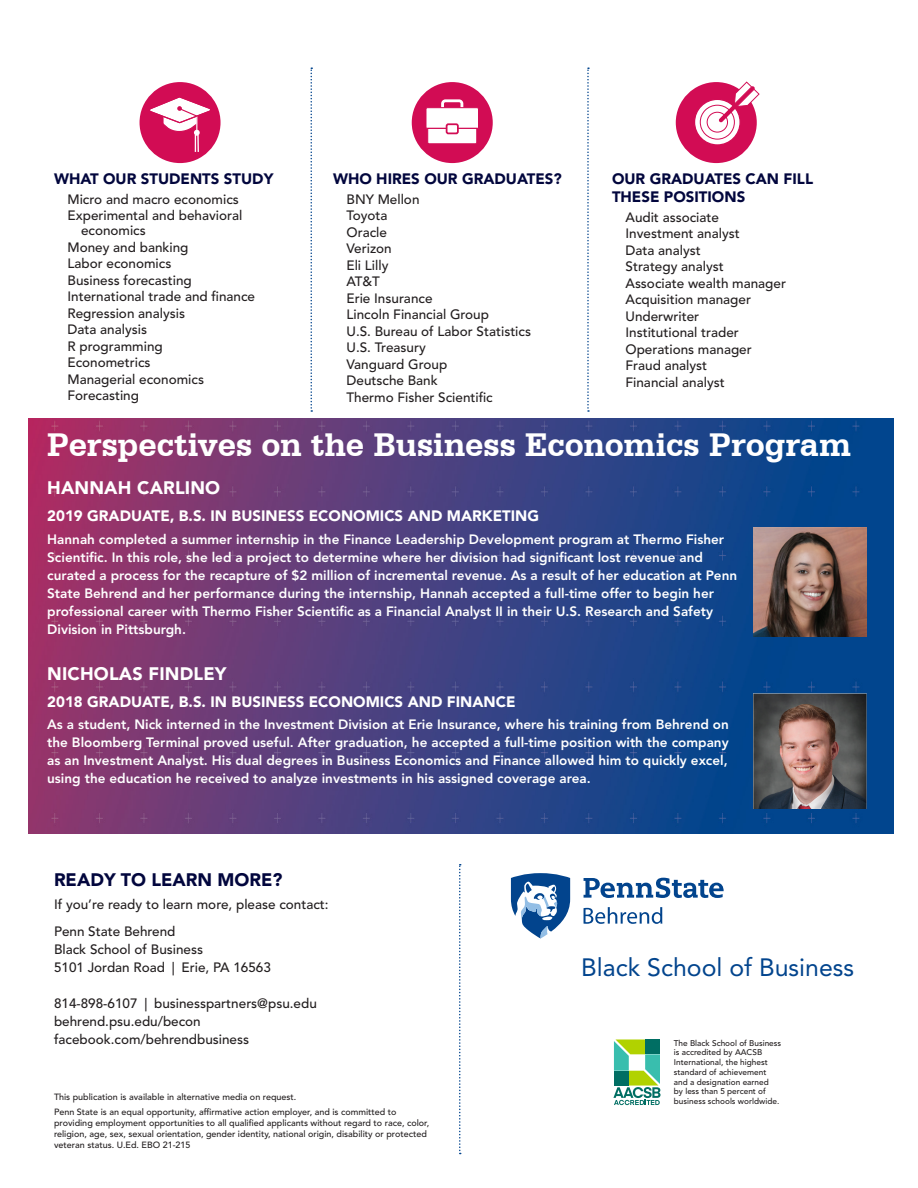
<style>
.page{position:relative;width:918px;height:1188px;background:#fff}
.page>*{position:absolute;margin:0;border:0;box-sizing:border-box;transform-origin:0 0}
.Head_Serifa_24_REV{font:700 34.5px "Serifa BT";color:#fff}
.t1{font:24.9px "Avenir LT Std";color:#02448d}
.Subhead_12_Navy_REV{font:900 18px "Avenir LT Std";letter-spacing:.01em;color:#fff}
.Subhead_12_Navy{font:900 18px "Avenir LT Std";color:#02063d}
.Subhead_10_Navy{font:900 15px "Avenir LT Std";color:#fff}
.Subhead_10_Navy-2{font:900 15px/18px "Avenir LT Std";color:#02063d}
.Body_Text_9_REV{font:800 13.5px/18px "Avenir LT Std";color:#fff}
.List_9_Black{font:500 13.5px/15px "Avenir LT Std";color:#231f20}
.Contact_Info{font:500 13.5px "Avenir LT Std";color:#231f20}
.Body_Text_9_Black{font:500 13.5px "Avenir LT Std";color:#231f20}
.Affirm_Act_Stmnt{font:500 9px/11.2px "Avenir LT Std";color:#231f20}
.AACSB_Stmnt{font:500 8.25px/9.8px "Avenir LT Std";color:#231f20}
</style>
<div class="page">
<svg style="left:613px;top:1040px;width:48px;height:65px"></svg>
<img style="left:28px;top:418px;width:865px;height:415px">
<img style="left:754px;top:527px;width:112px;height:110px">
<svg style="left:510px;top:873px;width:61px;height:66px"></svg>
<svg style="left:584px;top:878px;width:140px;height:46px"></svg>
<svg style="left:310px;top:67px;width:2px;height:345px"></svg>
<svg style="left:587px;top:67px;width:2px;height:345px"></svg>
<div style="left:140px;top:82px;width:81px;height:81px;background:#d20c54;border-radius:50%"></div>
<div style="left:676px;top:82px;width:81px;height:81px;background:#d20c54;border-radius:50%"></div>
<svg style="left:694px;top:81px;width:66px;height:65px"></svg>
<div style="left:412px;top:82px;width:81px;height:81px;background:#d20c54;border-radius:50%"></div>
<svg style="left:426px;top:99px;width:52px;height:45px"></svg>
<div style="left:447px;top:124px;width:11px;height:9px;background:#fff;border-radius:2px"></div>
<div style="left:446px;top:123px;width:13px;height:11px;border:2px solid #d20c54;border-radius:2px"></div>
<svg style="left:148px;top:95px;width:64px;height:69px"></svg>
<svg style="left:459px;top:864px;width:2px;height:290px"></svg>
<img style="left:754px;top:693px;width:112px;height:115px">
<p class="Subhead_10_Navy-2" style="left:54px;top:170px;width:221px">WHAT OUR STUDENTS STUDY</p>
<p class="List_9_Black" style="left:68px;top:192px;width:173px">Micro and macro economics</p>
<p class="List_9_Black" style="left:81px;top:208px;width:163px;text-indent:-14px">Experimental and behavioral economics</p>
<p class="List_9_Black" style="left:68px;top:240px;width:123px">Money and banking</p>
<p class="List_9_Black" style="left:68px;top:256px;width:105px">Labor economics</p>
<p class="List_9_Black" style="left:68px;top:273px;width:126px">Business forecasting</p>
<p class="List_9_Black" style="left:68px;top:289px;width:189px">International trade and finance</p>
<p class="List_9_Black" style="left:68px;top:306px;width:119px">Regression analysis</p>
<p class="List_9_Black" style="left:68px;top:322px;width:81px">Data analysis</p>
<p class="List_9_Black" style="left:68px;top:339px;width:97px">R programming</p>
<p class="List_9_Black" style="left:68px;top:355px;width:85px">Econometrics</p>
<p class="List_9_Black" style="left:68px;top:372px;width:138px">Managerial economics</p>
<p class="List_9_Black" style="left:68px;top:388px;width:73px">Forecasting</p>
<p class="Subhead_10_Navy-2" style="left:333px;top:170px;width:230px">WHO HIRES OUR GRADUATES?</p>
<p class="List_9_Black" style="left:346px;top:192px;width:75px">BNY Mellon</p>
<p class="List_9_Black" style="left:346px;top:208px;width:43px">Toyota</p>
<p class="List_9_Black" style="left:346px;top:225px;width:42px">Oracle</p>
<p class="List_9_Black" style="left:346px;top:241px;width:47px">Verizon</p>
<p class="List_9_Black" style="left:346px;top:258px;width:43px">Eli Lilly</p>
<p class="List_9_Black" style="left:346px;top:274px;width:35px">AT&amp;T</p>
<p class="List_9_Black" style="left:346px;top:291px;width:88px">Erie Insurance</p>
<p class="List_9_Black" style="left:346px;top:307px;width:144px">Lincoln Financial Group</p>
<p class="List_9_Black" style="left:346px;top:324px;width:186px">U.S. Bureau of Labor Statistics</p>
<p class="List_9_Black" style="left:346px;top:340px;width:81px">U.S. Treasury</p>
<p class="List_9_Black" style="left:346px;top:357px;width:102px">Vanguard Group</p>
<p class="List_9_Black" style="left:346px;top:373px;width:93px">Deutsche Bank</p>
<p class="List_9_Black" style="left:346px;top:390px;width:148px">Thermo Fisher Scientific</p>
<p class="Subhead_10_Navy-2" style="left:612px;top:170px;width:203px">OUR GRADUATES CAN FILL<br>THESE POSITIONS</p>
<p class="List_9_Black" style="left:626px;top:210px;width:95px">Audit associate</p>
<p class="List_9_Black" style="left:626px;top:226px;width:116px">Investment analyst</p>
<p class="List_9_Black" style="left:626px;top:243px;width:77px">Data analyst</p>
<p class="List_9_Black" style="left:626px;top:259px;width:100px">Strategy analyst</p>
<p class="List_9_Black" style="left:626px;top:276px;width:162px">Associate wealth manager</p>
<p class="List_9_Black" style="left:626px;top:292px;width:127px">Acquisition manager</p>
<p class="List_9_Black" style="left:626px;top:309px;width:75px">Underwriter</p>
<p class="List_9_Black" style="left:626px;top:325px;width:115px">Institutional trader</p>
<p class="List_9_Black" style="left:626px;top:342px;width:128px">Operations manager</p>
<p class="List_9_Black" style="left:626px;top:358px;width:83px">Fraud analyst</p>
<p class="List_9_Black" style="left:626px;top:375px;width:101px">Financial analyst</p>
<p class="Head_Serifa_24_REV" style="left:47px;top:423px;width:805px">Perspectives on the Business Economics Program</p>
<p class="Subhead_12_Navy_REV" style="left:47px;top:477px;width:174px">HANNAH CARLINO</p>
<p class="Subhead_10_Navy" style="left:47px;top:507px;width:493px">2019 GRADUATE, B.S. IN BUSINESS ECONOMICS AND MARKETING</p>
<p class="Body_Text_9_REV" style="left:47px;top:530px;width:691px">Hannah completed a summer internship in the Finance Leadership Development program at Thermo Fisher Scientific. In this role, she led a project to determine where her division had significant lost revenue and curated a process for the recapture of $2 million of incremental revenue. As a result of her education at Penn State Behrend and her performance during the internship, Hannah accepted a full-time offer to begin her professional career with Thermo Fisher Scientific as a Financial Analyst II in their U.S. Research and Safety Division in Pittsburgh.</p>
<p class="Subhead_12_Navy_REV" style="left:47px;top:662px;width:181px">NICHOLAS FINDLEY</p>
<p class="Subhead_10_Navy" style="left:47px;top:692px;width:470px">2018 GRADUATE, B.S. IN BUSINESS ECONOMICS AND FINANCE</p>
<p class="Body_Text_9_REV" style="left:47px;top:715px;width:683px;text-align:justify">As a student, Nick interned in the Investment Division at Erie Insurance, where his training from Behrend on the Bloomberg Terminal proved useful. After graduation, he accepted a full-time position with the company as an Investment Analyst. His dual degrees in Business Economics and Finance allowed him to quickly excel, using the education he received to analyze investments in his assigned coverage area.</p>
<p class="Subhead_12_Navy" style="left:54px;top:869px;width:230px">READY TO LEARN MORE?</p>
<p class="Body_Text_9_Black" style="left:54px;top:896px;width:276px">If you’re ready to learn more, please contact:</p>
<p class="Contact_Info" style="left:54px;top:923px;width:123px">Penn State Behrend</p>
<p class="Contact_Info" style="left:54px;top:941px;width:151px">Black School of Business</p>
<p class="Contact_Info" style="left:54px;top:959px;width:218px">5101 Jordan Road | Erie, PA 16563</p>
<p class="Contact_Info" style="left:54px;top:995px;width:264px">814-898-6107 | businesspartners@psu.edu</p>
<p class="Contact_Info" style="left:54px;top:1013px;width:148px">behrend.psu.edu/becon</p>
<p class="Contact_Info" style="left:54px;top:1031px;width:197px">facebook.com/behrendbusiness</p>
<p class="Affirm_Act_Stmnt" style="left:54px;top:1092px;width:244px">This publication is available in alternative media on request.</p>
<p class="Affirm_Act_Stmnt" style="left:54px;top:1106px;width:377px">Penn State is an equal opportunity, affirmative action employer, and is committed to providing employment opportunities to all qualified applicants without regard to race, color, religion, age, sex, sexual orientation, gender identity, national origin, disability or protected veteran status. U.Ed. EBO 21-215</p>
<p class="t1" style="left:581px;top:953px;width:274px">Black School of Business</p>
<p class="AACSB_Stmnt" style="left:674px;top:1038px;width:109px">The Black School of Business is accredited by AACSB<br>International, the highest standard of achievement and a designation earned<br>by less than 5 percent of business schools worldwide.</p>
</div>
